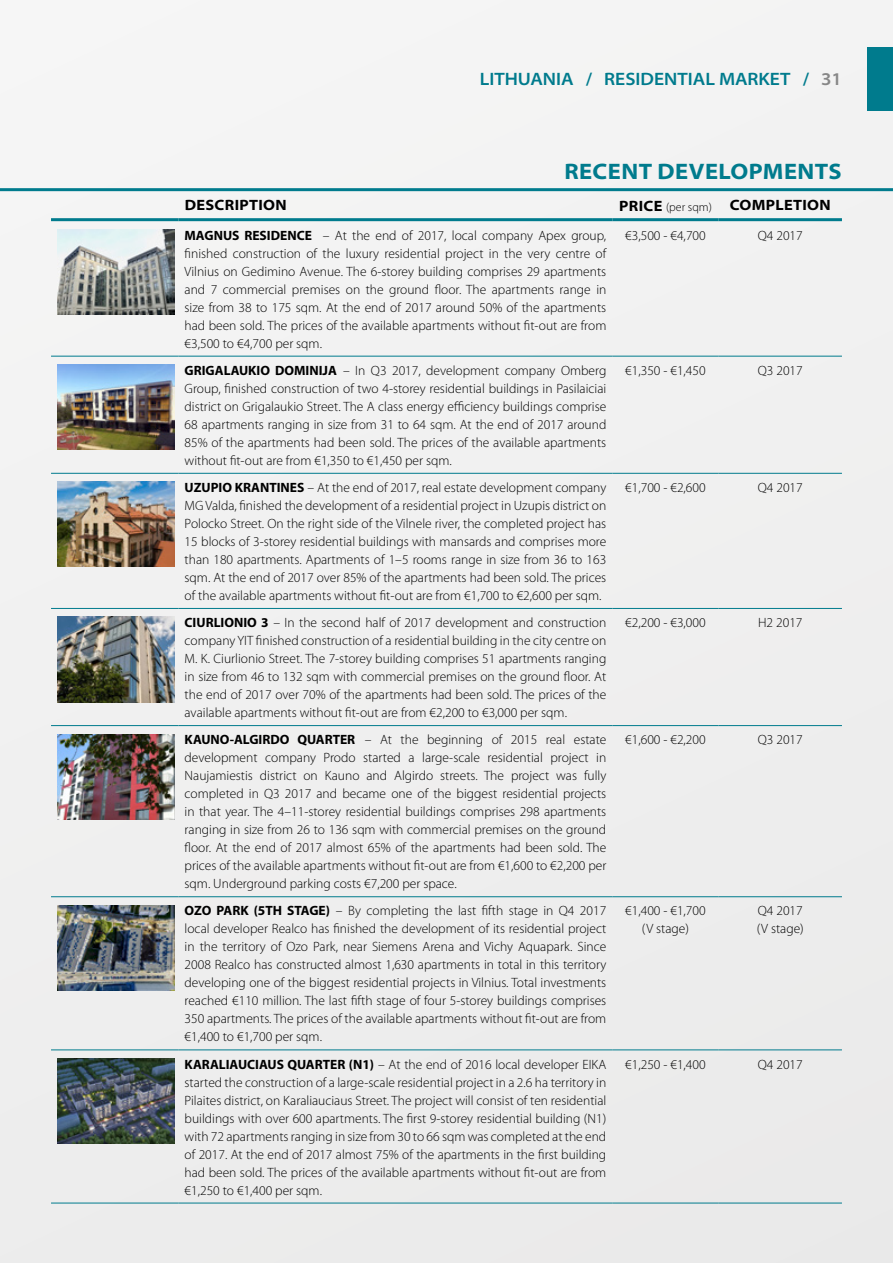
<style>
.page{position:relative;width:893px;height:1263px;background:#f0f0ef}
.page>*{position:absolute;margin:0;border:0;box-sizing:border-box;transform-origin:0 0}
.t1{font:700 semi-expanded 22.5px "Myriad Pro";letter-spacing:.02em;color:#007b8d}
.t2{font:600 semi-expanded 18px "Myriad Pro";color:#007b8d}
.t3{font:700 semi-expanded 15px "Myriad Pro";letter-spacing:.02em;color:#000}
.t4{font:300 13.5px/18px "Myriad Pro";color:#000;text-align:justify}
.s1{color:#878787}
.s2{font-weight:300;font-stretch:normal;font-size:12px}
.s3{font-weight:700}
</style>
<div class="page">
<div style="left:867px;top:47px;width:26px;height:64px;background:#007b8d"></div>
<hr style="left:51px;top:218px;width:128px;height:3px;background:#007b8d">
<hr style="left:179px;top:218px;width:433px;height:3px;background:#007b8d">
<hr style="left:612px;top:218px;width:107px;height:3px;background:#007b8d">
<hr style="left:719px;top:218px;width:123px;height:3px;background:#007b8d">
<hr style="left:51px;top:356px;width:128px;height:1px;background:#007b8d">
<hr style="left:179px;top:356px;width:433px;height:1px;background:#007b8d">
<hr style="left:612px;top:356px;width:107px;height:1px;background:#007b8d">
<hr style="left:719px;top:356px;width:123px;height:1px;background:#007b8d">
<hr style="left:51px;top:473px;width:128px;height:1px;background:#007b8d">
<hr style="left:179px;top:473px;width:433px;height:1px;background:#007b8d">
<hr style="left:612px;top:473px;width:107px;height:1px;background:#007b8d">
<hr style="left:719px;top:473px;width:123px;height:1px;background:#007b8d">
<hr style="left:51px;top:608px;width:128px;height:1px;background:#007b8d">
<hr style="left:179px;top:608px;width:433px;height:1px;background:#007b8d">
<hr style="left:612px;top:608px;width:107px;height:1px;background:#007b8d">
<hr style="left:719px;top:608px;width:123px;height:1px;background:#007b8d">
<hr style="left:51px;top:725px;width:128px;height:1px;background:#007b8d">
<hr style="left:179px;top:725px;width:433px;height:1px;background:#007b8d">
<hr style="left:612px;top:725px;width:107px;height:1px;background:#007b8d">
<hr style="left:719px;top:725px;width:123px;height:1px;background:#007b8d">
<hr style="left:51px;top:896px;width:128px;height:1px;background:#007b8d">
<hr style="left:179px;top:896px;width:433px;height:1px;background:#007b8d">
<hr style="left:612px;top:896px;width:107px;height:1px;background:#007b8d">
<hr style="left:719px;top:896px;width:123px;height:1px;background:#007b8d">
<hr style="left:51px;top:1050px;width:128px;height:1px;background:#007b8d">
<hr style="left:179px;top:1050px;width:433px;height:1px;background:#007b8d">
<hr style="left:612px;top:1050px;width:107px;height:1px;background:#007b8d">
<hr style="left:719px;top:1050px;width:123px;height:1px;background:#007b8d">
<hr style="left:51px;top:1203px;width:128px;height:1px;background:#007b8d">
<hr style="left:179px;top:1203px;width:433px;height:1px;background:#007b8d">
<hr style="left:612px;top:1203px;width:107px;height:1px;background:#007b8d">
<hr style="left:719px;top:1203px;width:123px;height:1px;background:#007b8d">
<img style="left:57px;top:229px;width:118px;height:86px">
<img style="left:57px;top:365px;width:118px;height:85px">
<img style="left:57px;top:482px;width:118px;height:85px">
<img style="left:57px;top:617px;width:118px;height:85px">
<img style="left:57px;top:734px;width:118px;height:85px">
<img style="left:57px;top:905px;width:118px;height:85px">
<img style="left:57px;top:1058px;width:118px;height:85px">
<hr style="left:0;top:188px;width:893px;height:3px;background:#007b8d">
<h2 class="t2" style="left:480px;top:69px;width:364px">LITHUANIA / RESIDENTIAL MARKET / <span class="s1">31</span></h2>
<h1 class="t1" style="left:564px;top:158px;width:279px">RECENT DEVELOPMENTS</h1>
<p class="t3" style="left:185px;top:196px;width:103px">DESCRIPTION</p>
<p class="t3" style="left:619px;top:196px;width:213px">PRICE <span class="s2">(per sqm)</span> COMPLETION</p>
<p class="t4" style="left:185px;top:226px;width:423px"><span class="s3">MAGNUS RESIDENCE</span> – At the end of 2017, local company Apex group, finished construction of the luxury residential project in the very centre of Vilnius on Gedimino Avenue. The 6-storey building comprises 29 apartments and 7 commercial premises on the ground floor. The apartments range in size from 38 to 175 sqm. At the end of 2017 around 50% of the apartments had been sold. The prices of the available apartments without fit-out are from €3,500 to €4,700 per sqm.</p>
<p class="t4" style="left:625px;top:226px;width:82px">€3,500 - €4,700</p>
<p class="t4" style="left:758px;top:226px;width:46px">Q4 2017</p>
<p class="t4" style="left:185px;top:361px;width:423px"><span class="s3">GRIGALAUKIO DOMINIJA</span> – In Q3 2017, development company Omberg Group, finished construction of two 4-storey residential buildings in Pasilaiciai district on Grigalaukio Street. The A class energy efficiency buildings comprise 68 apartments ranging in size from 31 to 64 sqm. At the end of 2017 around 85% of the apartments had been sold. The prices of the available apartments without fit-out are from €1,350 to €1,450 per sqm.</p>
<p class="t4" style="left:625px;top:361px;width:82px">€1,350 - €1,450</p>
<p class="t4" style="left:758px;top:361px;width:46px">Q3 2017</p>
<p class="t4" style="left:185px;top:479px;width:423px"><span class="s3">UZUPIO KRANTINES</span> – At the end of 2017, real estate development company MG Valda, finished the development of a residential project in Uzupis district on Polocko Street. On the right side of the Vilnele river, the completed project has 15 blocks of 3-storey residential buildings with mansards and comprises more than 180 apartments. Apartments of 1–5 rooms range in size from 36 to 163 sqm. At the end of 2017 over 85% of the apartments had been sold. The prices of the available apartments without fit-out are from €1,700 to €2,600 per sqm.</p>
<p class="t4" style="left:625px;top:479px;width:82px">€1,700 - €2,600</p>
<p class="t4" style="left:758px;top:479px;width:46px">Q4 2017</p>
<p class="t4" style="left:185px;top:614px;width:423px"><span class="s3">CIURLIONIO 3</span> – In the second half of 2017 development and construction company YIT finished construction of a residential building in the city centre on M. K. Ciurlionio Street. The 7-storey building comprises 51 apartments ranging in size from 46 to 132 sqm with commercial premises on the ground floor. At the end of 2017 over 70% of the apartments had been sold. The prices of the available apartments without fit-out are from €2,200 to €3,000 per sqm.</p>
<p class="t4" style="left:625px;top:614px;width:82px">€2,200 - €3,000</p>
<p class="t4" style="left:758px;top:614px;width:46px">H2 2017</p>
<p class="t4" style="left:185px;top:731px;width:423px"><span class="s3">KAUNO-ALGIRDO QUARTER</span> – At the beginning of 2015 real estate development company Prodo started a large-scale residential project in Naujamiestis district on Kauno and Algirdo streets. The project was fully completed in Q3 2017 and became one of the biggest residential projects in that year. The 4–11-storey residential buildings comprises 298 apartments ranging in size from 26 to 136 sqm with commercial premises on the ground floor. At the end of 2017 almost 65% of the apartments had been sold. The prices of the available apartments without fit-out are from €1,600 to €2,200 per sqm. Underground parking costs €7,200 per space.</p>
<p class="t4" style="left:625px;top:731px;width:82px">€1,600 - €2,200</p>
<p class="t4" style="left:758px;top:731px;width:46px">Q3 2017</p>
<p class="t4" style="left:185px;top:902px;width:423px"><span class="s3">OZO PARK (5TH STAGE)</span> – By completing the last fifth stage in Q4 2017 local developer Realco has finished the development of its residential project in the territory of Ozo Park, near Siemens Arena and Vichy Aquapark. Since 2008 Realco has constructed almost 1,630 apartments in total in this territory developing one of the biggest residential projects in Vilnius. Total investments reached €110 million. The last fifth stage of four 5-storey buildings comprises 350 apartments. The prices of the available apartments without fit-out are from €1,400 to €1,700 per sqm.</p>
<p class="t4" style="left:625px;top:902px;width:82px;text-align:center">€1,400 - €1,700 (V stage)</p>
<p class="t4" style="left:757px;top:902px;width:49px">Q4 2017 (V stage)</p>
<p class="t4" style="left:185px;top:1055px;width:423px"><span class="s3">KARALIAUCIAUS QUARTER (N1)</span> – At the end of 2016 local developer EIKA started the construction of a large-scale residential project in a 2.6 ha territory in Pilaites district, on Karaliauciaus Street. The project will consist of ten residential buildings with over 600 apartments. The first 9-storey residential building (N1) with 72 apartments ranging in size from 30 to 66 sqm was completed at the end of 2017. At the end of 2017 almost 75% of the apartments in the first building had been sold. The prices of the available apartments without fit-out are from €1,250 to €1,400 per sqm.</p>
<p class="t4" style="left:625px;top:1055px;width:82px">€1,250 - €1,400</p>
<p class="t4" style="left:758px;top:1055px;width:46px">Q4 2017</p>
</div>
